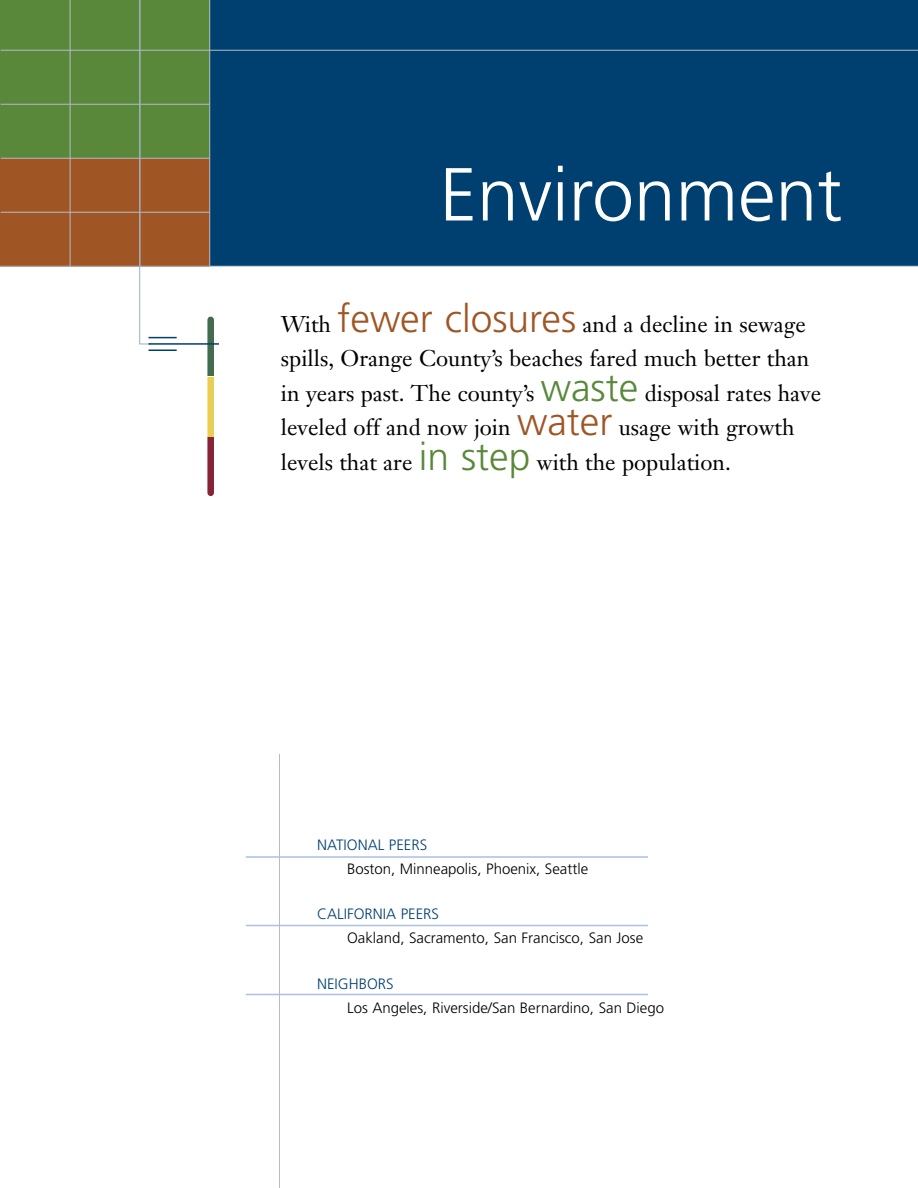
<style>
.page{position:relative;width:918px;height:1188px;background:#fff}
.page>*{position:absolute;margin:0;border:0;box-sizing:border-box;transform-origin:0 0}
.t1{font:300 75px "Frutiger";color:#fff}
.t2{font:22.5px/34.5px "Janson Text";color:#000}
.t3{font:300 15px "Frutiger";color:#000}
.t4{font:300 15px "Frutiger";color:#004071}
.s1{font-family:"Frutiger";font-weight:300;font-size:39px;color:#9f5624}
.s2{font-family:"Frutiger";font-weight:300;font-size:39px;color:#59883b}
</style>
<div class="page">
<svg style="left:207px;top:316px;width:7px;height:180px"></svg>
<div style="left:210px;top:0;width:708px;height:266px;background:#004071"></div>
<div style="left:0;top:0;width:210px;height:158px;background:#59883b"></div>
<div style="left:0;top:158px;width:210px;height:108px;background:#9f5624"></div>
<hr style="left:70px;top:0;width:1px;height:266px;background:#b4bcca">
<hr style="left:209px;top:0;width:1px;height:267px;background:#b4bcca">
<hr style="left:1px;top:50px;width:917px;height:1px;background:#b4bcca">
<hr style="left:0;top:266px;width:918px;height:1px;background:#b4bcca">
<hr style="left:279px;top:754px;width:1px;height:434px;background:#b4bcca">
<hr style="left:1px;top:158px;width:209px;height:1px;background:#b4bcca">
<hr style="left:1px;top:212px;width:209px;height:1px;background:#b4bcca">
<hr style="left:1px;top:104px;width:209px;height:1px;background:#b4bcca">
<hr style="left:246px;top:856px;width:402px;height:2px;background:#acc0e2">
<hr style="left:246px;top:925px;width:402px;height:1px;background:#acc0e2">
<hr style="left:246px;top:994px;width:402px;height:1px;background:#acc0e2">
<svg style="left:139px;top:0;width:38px;height:345px"></svg>
<hr style="left:148px;top:343px;width:71px;height:2px;background:#004071">
<hr style="left:148px;top:349px;width:29px;height:2px;background:#004071">
<h1 class="t1" style="left:440px;top:164px;width:404px">Environment</h1>
<p class="t2" style="left:281px;top:309px;width:542px">With <span class="s1">fewer closures</span> and a decline in sewage spills, Orange County’s beaches fared much better than in years past. The county’s <span class="s2">waste</span> disposal rates have leveled off and now join <span class="s1">water</span> usage with growth levels that are <span class="s2">in step</span> with the population.</p>
<p class="t4" style="left:317px;top:838px;width:112px">NATIONAL PEERS</p>
<p class="t3" style="left:347px;top:862px;width:243px">Boston, Minneapolis, Phoenix, Seattle</p>
<p class="t4" style="left:317px;top:908px;width:124px">CALIFORNIA PEERS</p>
<p class="t3" style="left:347px;top:932px;width:298px">Oakland, Sacramento, San Francisco, San Jose</p>
<p class="t4" style="left:317px;top:977px;width:78px">NEIGHBORS</p>
<p class="t3" style="left:347px;top:1001px;width:319px">Los Angeles, Riverside/San Bernardino, San Diego</p>
</div>
